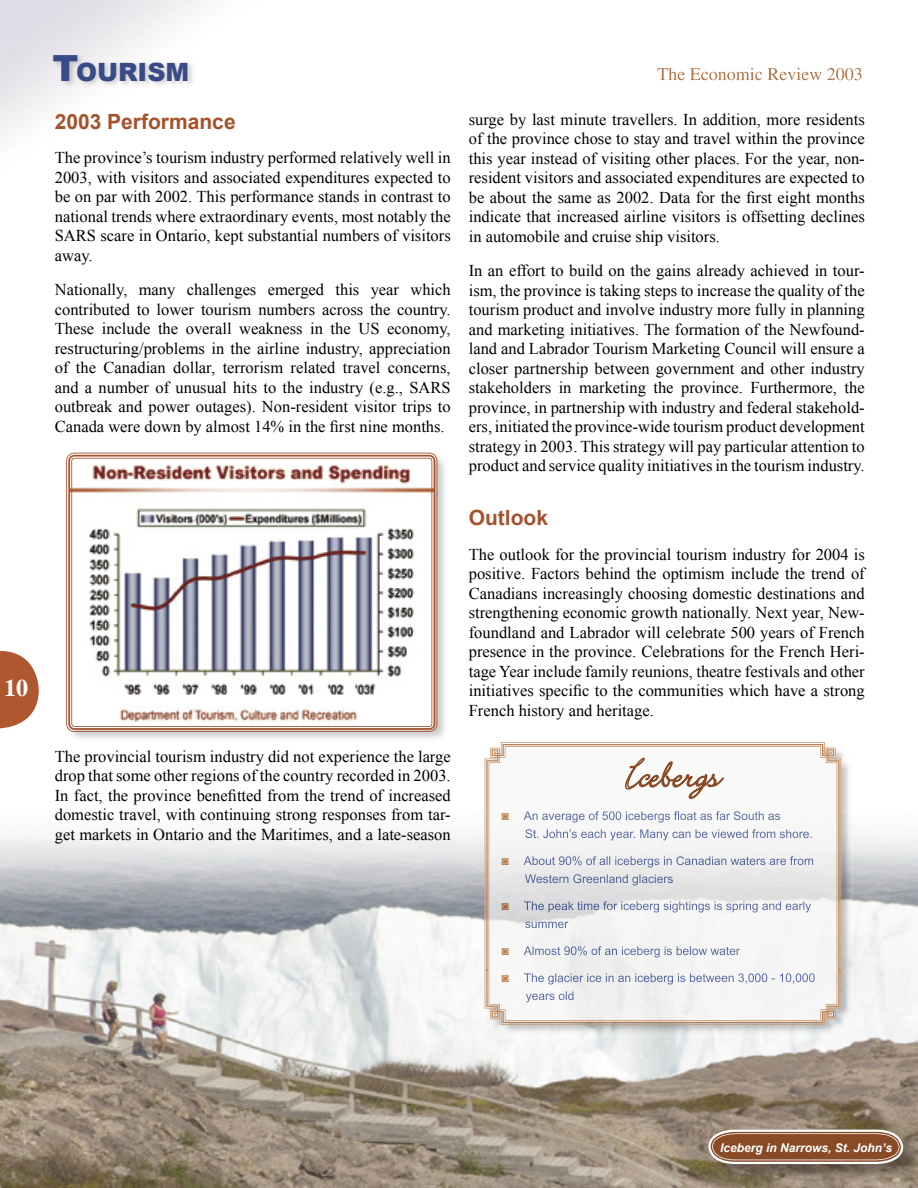
<style>
.page{position:relative;width:918px;height:1188px;background:#fff}
.page>*{position:absolute;margin:0;border:0;box-sizing:border-box;transform-origin:0 0}
.t1{font:900 25.2px "Arial";color:#384b88}
.t2{font:700 24px "Times";color:#fff}
.t3{font:700 21px "Arial";color:#a5522c}
.t4{font:16.5px/19.5px "Times New Roman";color:#000;text-align:justify}
.t5{font:italic 700 12px "Arial";color:#fff}
.s1{font-size:36px}
</style>
<div class="page">
<img style="left:658px;top:68px;width:203px;height:12px">
<img style="left:0;top:811px;width:918px;height:377px">
<img style="left:709px;top:1130px;width:209px;height:54px">
<svg style="left:708px;top:1130px;width:195px;height:34px;background:#9d6d50"></svg>
<img style="left:72px;top:458px;width:373px;height:280px">
<svg style="left:66px;top:453px;width:371px;height:279px;background:#ccac9d"></svg>
<svg style="left:68px;top:455px;width:367px;height:275px"></svg>
<svg style="left:71px;top:458px;width:361px;height:269px"></svg>
<img style="left:841px;top:752px;width:8px;height:59px">
<img style="left:486px;top:992px;width:366px;height:44px">
<img style="left:841px;top:811px;width:11px;height:181px">
<img style="left:537px;top:811px;width:252px;height:158px">
<img style="left:537px;top:811px;width:243px;height:12px">
<img style="left:537px;top:829px;width:252px;height:12px">
<img style="left:537px;top:856px;width:252px;height:12px">
<img style="left:537px;top:874px;width:136px;height:12px">
<img style="left:537px;top:901px;width:252px;height:12px">
<img style="left:537px;top:922px;width:31px;height:6px">
<img style="left:537px;top:946px;width:203px;height:12px">
<img style="left:486px;top:969px;width:304px;height:54px">
<img style="left:487px;top:811px;width:50px;height:159px">
<img style="left:485px;top:742px;width:354px;height:69px">
<img style="left:485px;top:811px;width:2px;height:197px">
<img style="left:487px;top:752px;width:354px;height:59px">
<img style="left:487px;top:971px;width:354px;height:54px">
<img style="left:790px;top:811px;width:51px;height:161px">
<svg style="left:624px;top:757px;width:101px;height:43px"></svg>
<svg style="left:0;top:651px;width:39px;height:77px"></svg>
<h2 class="t2" style="left:4px;top:674px;width:26px">10</h2>
<h1 class="t1" style="left:52px;top:54px;width:138px"><span class="s1">T</span>OURISM</h1>
<p class="t3" style="left:55px;top:107px;width:182px">2003 Performance</p>
<p class="t4" style="left:55px;top:148px;width:398px">The province’s tourism industry performed relatively well in 2003, with visitors and associated expenditures expected to be on par with 2002. This performance stands in contrast to national trends where extraordinary events, most notably the SARS scare in Ontario, kept substantial numbers of visitors away.</p>
<p class="t4" style="left:55px;top:280px;width:398px">Nationally, many challenges emerged this year which contributed to lower tourism numbers across the country.<br>These include the overall weakness in the US economy, restructuring/problems in the airline industry, appreciation of the Canadian dollar, terrorism related travel concerns, and a number of unusual hits to the industry (e.g., SARS outbreak and power outages). Non-resident visitor trips to Canada were down by almost 14% in the first nine months.</p>
<p class="t4" style="left:55px;top:746px;width:398px">The provincial tourism industry did not experience the large drop that some other regions of the country recorded in 2003.<br>In fact, the province benefitted from the trend of increased domestic travel, with continuing strong responses from tar&shy;get markets in Ontario and the Maritimes, and a late-season</p>
<p class="t4" style="left:469px;top:109px;width:398px">surge by last minute travellers. In addition, more residents of the province chose to stay and travel within the province this year instead of visiting other places. For the year, non&shy;resident visitors and associated expenditures are expected to be about the same as 2002. Data for the first eight months indicate that increased airline visitors is offsetting declines in automobile and cruise ship visitors.</p>
<p class="t4" style="left:469px;top:261px;width:398px">In an effort to build on the gains already achieved in tour&shy;ism, the province is taking steps to increase the quality of the tourism product and involve industry more fully in planning and marketing initiatives. The formation of the Newfound&shy;land and Labrador Tourism Marketing Council will ensure a closer partnership between government and other industry stakeholders in marketing the province. Furthermore, the province, in partnership with industry and federal stakehold&shy;ers, initiated the province-wide tourism product development strategy in 2003. This strategy will pay particular attention to product and service quality initiatives in the tourism industry.</p>
<p class="t3" style="left:469px;top:503px;width:81px">Outlook</p>
<p class="t4" style="left:469px;top:544px;width:398px">The outlook for the provincial tourism industry for 2004 is positive. Factors behind the optimism include the trend of Canadians increasingly choosing domestic destinations and strengthening economic growth nationally. Next year, New&shy;foundland and Labrador will celebrate 500 years of French presence in the province. Celebrations for the French Heri&shy;tage Year include family reunions, theatre festivals and other initiatives specific to the communities which have a strong French history and heritage.</p>
<p class="t5" style="left:720px;top:1140px;width:173px">Iceberg in Narrows, St. John’s</p>
</div>
